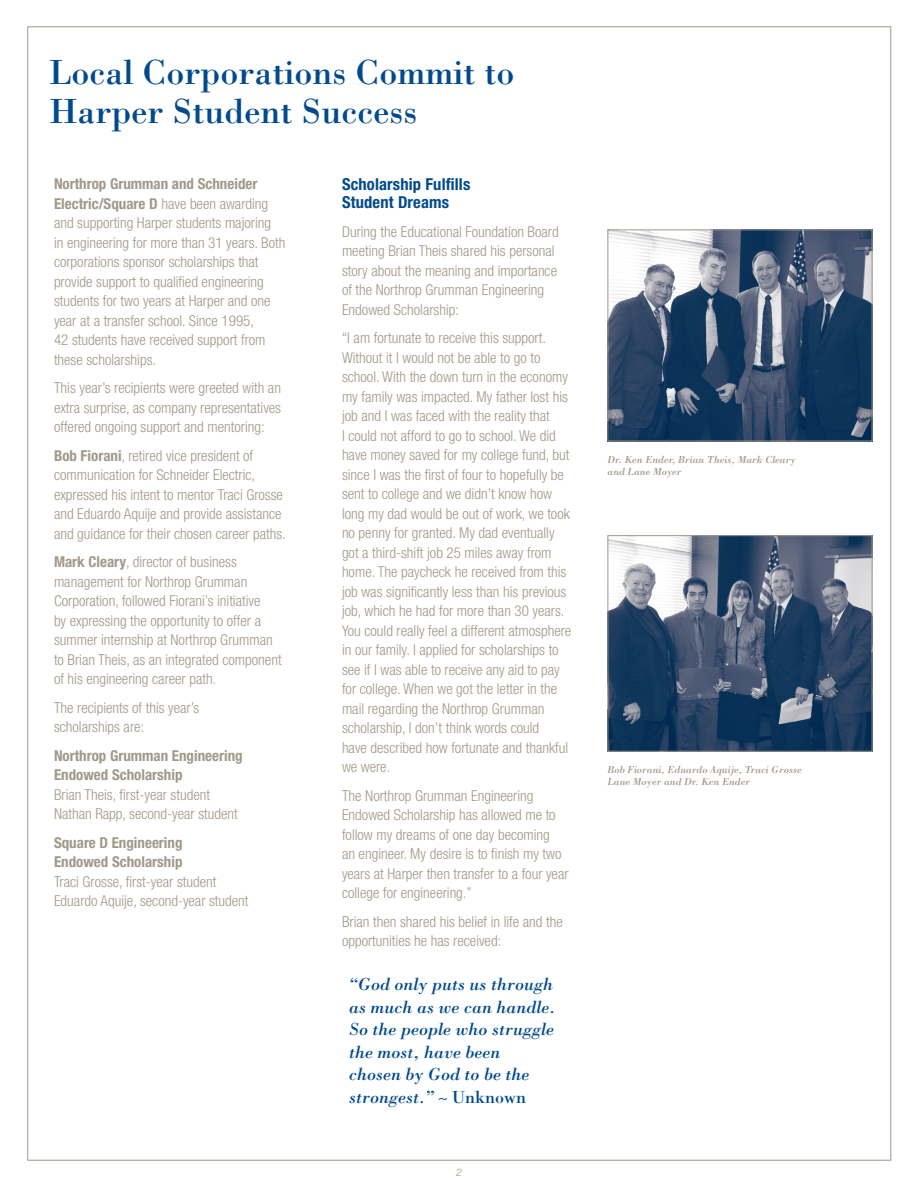
<style>
.page{position:relative;width:918px;height:1188px;background:#fff}
.page>*{position:absolute;margin:0;border:0;box-sizing:border-box;transform-origin:0 0}
.t1{font:36px/39px "Bodoni";color:#004a8d}
.t2{font:italic 18px/22.5px "Bodoni";color:#004a8d}
.t3{font:700 condensed 16.5px/18px "Helvetica Neue LT Std";letter-spacing:.01em;color:#004a8d}
.t4{font:300 condensed 15px/19.5px "Helvetica Neue LT Std";color:#a1988a}
.t5{font:700 condensed 15px/19.5px "Helvetica Neue LT Std";color:#a1988a}
.t6{font:italic 10.5px/12.6px "Bodoni";color:#a1988a}
.t7{font:italic 300 10.5px "Helvetica Neue LT Std";color:#a1988a}
.s1{font-weight:700}
.s2{font-style:normal}
</style>
<div class="page">
<img style="left:610px;top:232px;width:260px;height:207px">
<img style="left:610px;top:537px;width:260px;height:213px">
<div style="left:608px;top:535px;width:264px;height:217px;border:1px solid #a1988a"></div>
<h1 class="t1" style="left:50px;top:52px;width:467px">Local Corporations Commit to<br>Harper Student Success</h1>
<p class="t4" style="left:54px;top:174px;width:233px"><span class="s1">Northrop Grumman and Schneider Electric/Square D</span> have been awarding and supporting Harper students majoring<br>in engineering for more than 31 years. Both corporations sponsor scholarships that provide support to qualified engineering students for two years at Harper and one year at a transfer school. Since 1995,<br>42 students have received support from these scholarships.</p>
<p class="t4" style="left:54px;top:378px;width:229px;text-align:justify">This year’s recipients were greeted with an extra surprise, as company representatives offered ongoing support and mentoring:</p>
<p class="t4" style="left:54px;top:446px;width:233px"><span class="s1">Bob Fiorani</span>, retired vice president of communication for Schneider Electric, expressed his intent to mentor Traci Grosse and Eduardo Aquije and provide assistance and guidance for their chosen career paths.</p>
<p class="t4" style="left:54px;top:552px;width:229px"><span class="s1">Mark Cleary</span>, director of business management for Northrop Grumman Corporation, followed Fiorani’s initiative<br>by expressing the opportunity to offer a summer internship at Northrop Grumman to Brian Theis, as an integrated component of his engineering career path.</p>
<p class="t4" style="left:54px;top:698px;width:147px">The recipients of this year’s scholarships are:</p>
<p class="t5" style="left:54px;top:746px;width:190px">Northrop Grumman Engineering<br>Endowed Scholarship</p>
<p class="t4" style="left:54px;top:785px;width:185px">Brian Theis, first-year student<br>Nathan Rapp, second-year student</p>
<p class="t5" style="left:54px;top:833px;width:130px">Square D Engineering<br>Endowed Scholarship</p>
<p class="t4" style="left:54px;top:872px;width:196px">Traci Grosse, first-year student<br>Eduardo Aquije, second-year student</p>
<p class="t3" style="left:342px;top:175px;width:130px">Scholarship Fulfills<br>Student Dreams</p>
<p class="t4" style="left:342px;top:222px;width:218px">During the Educational Foundation Board meeting Brian Theis shared his personal story about the meaning and importance of the Northrop Grumman Engineering Endowed Scholarship:</p>
<p class="t4" style="left:342px;top:328px;width:231px">“I am fortunate to receive this support.<br>Without it I would not be able to go to school. With the down turn in the economy my family was impacted. My father lost his job and I was faced with the reality that<br>I could not afford to go to school. We did have money saved for my college fund, but since I was the first of four to hopefully be sent to college and we didn’t know how long my dad would be out of work, we took no penny for granted. My dad eventually got a third-shift job 25 miles away from home. The paycheck he received from this job was significantly less than his previous job, which he had for more than 30 years.<br>You could really feel a different atmosphere in our family. I applied for scholarships to see if I was able to receive any aid to pay for college. When we got the letter in the mail regarding the Northrop Grumman scholarship, I don’t think words could<br>have described how fortunate and thankful we were.</p>
<p class="t4" style="left:342px;top:786px;width:228px">The Northrop Grumman Engineering Endowed Scholarship has allowed me to follow my dreams of one day becoming<br>an engineer. My desire is to finish my two years at Harper then transfer to a four year college for engineering.”</p>
<p class="t4" style="left:342px;top:912px;width:222px">Brian then shared his belief in life and the opportunities he has received:</p>
<p class="t2" style="left:349px;top:973px;width:208px">“God only puts us through as much as we can handle.<br>So the people who struggle the most, have been chosen by God to be the strongest.” ~ <span class="s2">Unknown</span></p>
<p class="t7" style="left:456px;top:1166px;width:7px">2</p>
<p class="t6" style="left:608px;top:453px;width:190px">Dr. Ken Ender, Brian Theis, Mark Cleary and Lane Moyer</p>
<p class="t6" style="left:608px;top:763px;width:196px">Bob Fiorani, Eduardo Aquije, Traci Grosse<br>Lane Moyer and Dr. Ken Ender</p>
</div>
